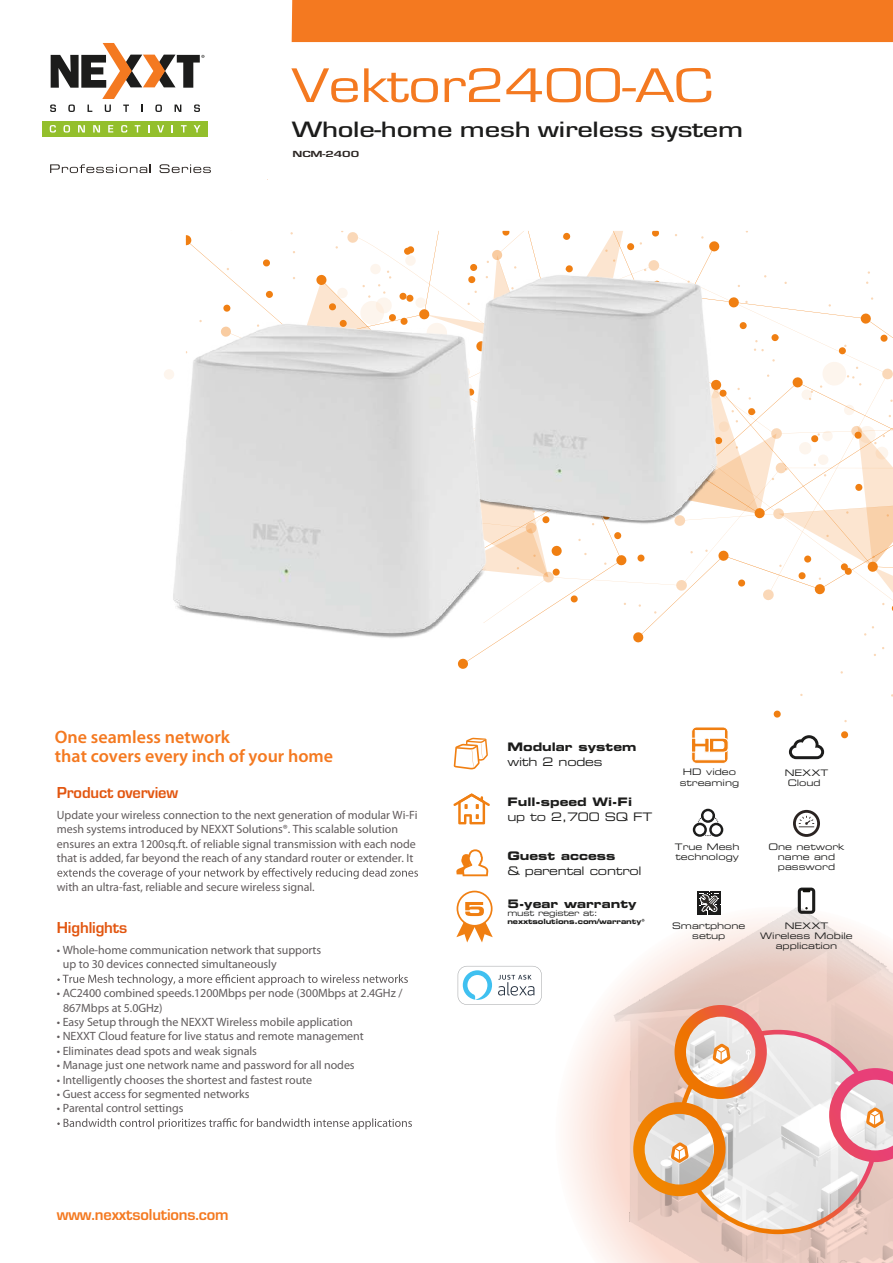
<style>
.page{position:relative;width:893px;height:1263px;background:#fff}
.page>*{position:absolute;margin:0;border:0;box-sizing:border-box;transform-origin:0 0}
.t1{font:50.55px "Eurostile T";letter-spacing:-.01em;color:#f47920;scale:1.29 1}
.t2{font:500 23.1px "Eurostile T";letter-spacing:-.01em;color:#1c1c1b;scale:1.33 1}
.t3{font:600 18px/18.6px "Myriad Pro";color:#f47920}
.t4{font:700 16.5px "Eurostile T";letter-spacing:-.01em;color:#e25610}
.t5{font:700 16.5px "Eurostile T";letter-spacing:-.01em;color:#f47920}
.t6{font:12px/14.4px "Myriad Pro";letter-spacing:-.005em;color:#605b5c}
.t7{font:12px/14.4px "Myriad Pro";letter-spacing:-.005em;color:#615b5c}
.t8{font:11.7px "Eurostile Bold Extended Two";color:#1c1c1b}
.t9{font:11.7px "Eurostile Extended Two";letter-spacing:-.02em;color:#1c1c1b}
.t10{font:700 9.15px "Eurostile T";letter-spacing:-.01em;color:#2b2522;scale:1.48 1}
.t11{font:9px/9.9px "Eurostile Extended Two";color:#1c1c1b;text-align:center}
.t12{font:8.4px "Eurostile Extended Two";letter-spacing:-.02em;color:#1c1c1b}
.t13{font:7.2px "Eurostile Bold Extended Two";letter-spacing:-.02em;color:#1c1c1b}
</style>
<div class="page">
<svg style="left:566px;top:907px;width:327px;height:356px"></svg>
<svg style="left:57px;top:974px;width:351px;height:11px"></svg>
<svg style="left:57px;top:1118px;width:355px;height:11px"></svg>
<svg style="left:50px;top:164px;width:101px;height:9px"></svg>
<svg style="left:160px;top:164px;width:51px;height:9px"></svg>
<div style="left:42px;top:121px;width:165px;height:16px;background:#93bf2c"></div>
<svg style="left:50px;top:43px;width:154px;height:69px"></svg>
<svg style="left:50px;top:125px;width:6px;height:8px"></svg>
<svg style="left:64px;top:125px;width:6px;height:8px"></svg>
<svg style="left:78px;top:125px;width:7px;height:7px"></svg>
<svg style="left:93px;top:125px;width:7px;height:7px"></svg>
<svg style="left:108px;top:125px;width:5px;height:7px"></svg>
<svg style="left:121px;top:125px;width:6px;height:8px"></svg>
<svg style="left:135px;top:125px;width:5px;height:7px"></svg>
<svg style="left:148px;top:125px;width:2px;height:7px"></svg>
<svg style="left:157px;top:125px;width:7px;height:7px"></svg>
<svg style="left:181px;top:125px;width:6px;height:7px"></svg>
<svg style="left:194px;top:125px;width:6px;height:7px"></svg>
<svg style="left:57px;top:868px;width:361px;height:11px"></svg>
<svg style="left:454px;top:738px;width:34px;height:31px"></svg>
<svg style="left:453px;top:793px;width:37px;height:31px"></svg>
<svg style="left:456px;top:849px;width:32px;height:27px"></svg>
<svg style="left:456px;top:891px;width:37px;height:51px"></svg>
<svg style="left:693px;top:809px;width:30px;height:28px"></svg>
<svg style="left:697px;top:891px;width:24px;height:24px"></svg>
<svg style="left:789px;top:735px;width:35px;height:24px"></svg>
<svg style="left:793px;top:810px;width:27px;height:27px"></svg>
<svg style="left:798px;top:887px;width:17px;height:27px"></svg>
<svg style="left:633px;top:1005px;width:260px;height:229px;background:#e7c7ba"></svg>
<svg style="left:773px;top:710px;width:8px;height:8px"></svg>
<svg style="left:841px;top:731px;width:8px;height:8px"></svg>
<svg style="left:186px;top:235px;width:6px;height:11px"></svg>
<svg style="left:263px;top:231px;width:630px;height:443px"></svg>
<div style="left:801px;top:389px;width:11px;height:11px;background:#fdf5ed;border-radius:50%"></div>
<div style="left:818px;top:454px;width:11px;height:11px;background:#fdf5ed;border-radius:50%"></div>
<svg style="left:822px;top:430px;width:11px;height:12px"></svg>
<svg style="left:844px;top:404px;width:10px;height:11px"></svg>
<div style="left:292px;top:0;width:601px;height:42px;background:#f47920"></div>
<svg style="left:458px;top:966px;width:84px;height:39px"></svg>
<img style="left:435px;top:250px;width:314px;height:311px">
<img style="left:164px;top:294px;width:362px;height:380px">
<svg style="left:691px;top:727px;width:38px;height:37px"></svg>
<h1 class="t1" style="left:292px;top:58px;width:328px">Vektor2400-AC</h1>
<h2 class="t2" style="left:292px;top:117px;width:341px">Whole-home mesh wireless system</h2>
<p class="t10" style="left:293px;top:149px;width:47px">NCM-2400</p>
<h3 class="t3" style="left:55px;top:727px;width:280px">One seamless network<br>that covers every inch of your home</h3>
<h3 class="t4" style="left:57px;top:784px;width:123px">Product overview</h3>
<p class="t7" style="left:57px;top:807px;width:362px">Update your wireless connection to the next generation of modular Wi-Fi mesh systems introduced by NEXXT Solutions®. This scalable solution ensures an extra 1200sq.ft. of reliable signal transmission with each node that is added, far beyond the reach of any standard router or extender. It</p>
<p class="t7" style="left:57px;top:879px;width:259px">with an ultra-fast, reliable and secure wireless signal.</p>
<h3 class="t4" style="left:57px;top:919px;width:72px">Highlights</h3>
<p class="t6" style="left:63px;top:943px;width:260px;text-indent:-6px">• Whole-home communication network that supports up to 30 devices connected simultaneously</p>
<p class="t6" style="left:63px;top:986px;width:341px;text-indent:-6px">• AC2400 combined speeds.1200Mbps per node (300Mbps at 2.4GHz /<br>867Mbps at 5.0GHz)</p>
<p class="t6" style="left:57px;top:1015px;width:298px">• Easy Setup through the NEXXT Wireless mobile application</p>
<p class="t6" style="left:57px;top:1029px;width:308px">• NEXXT Cloud feature for live status and remote management</p>
<p class="t6" style="left:57px;top:1043px;width:202px">• Eliminates dead spots and weak signals</p>
<p class="t6" style="left:57px;top:1058px;width:299px">• Manage just one network name and password for all nodes</p>
<p class="t6" style="left:57px;top:1072px;width:257px">• Intelligently chooses the shortest and fastest route</p>
<p class="t6" style="left:57px;top:1087px;width:194px">• Guest access for segmented networks</p>
<p class="t6" style="left:57px;top:1101px;width:128px">• Parental control settings</p>
<h3 class="t5" style="left:57px;top:1206px;width:173px">www.nexxtsolutions.com</h3>
<p class="t8" style="left:507px;top:739px;width:130px">Modular system</p>
<p class="t9" style="left:507px;top:753px;width:97px">with 2 nodes</p>
<p class="t8" style="left:507px;top:794px;width:126px">Full-speed Wi-Fi</p>
<p class="t9" style="left:507px;top:808px;width:146px">up to 2,700 SQ FT</p>
<p class="t8" style="left:507px;top:848px;width:110px">Guest access</p>
<p class="t9" style="left:507px;top:862px;width:136px">&amp; parental control</p>
<p class="t8" style="left:507px;top:895px;width:131px">5-year warranty</p>
<p class="t12" style="left:507px;top:907px;width:92px">must register at:</p>
<p class="t13" style="left:507px;top:916px;width:139px">nexxtsolutions.com/warranty*</p>
<p class="t11" style="left:680px;top:766px;width:61px;line-height:10.8px">HD video streaming</p>
<p class="t11" style="left:785px;top:768px;width:45px">NEXXT<br>Cloud</p>
<p class="t11" style="left:675px;top:841px;width:66px;text-align:left">True Mesh technology</p>
<p class="t11" style="left:768px;top:841px;width:78px">One network name and password</p>
<p class="t11" style="left:672px;top:921px;width:75px">Smartphone setup</p>
<p class="t11" style="left:760px;top:921px;width:94px">NEXXT<br>Wireless Mobile application</p>
</div>
